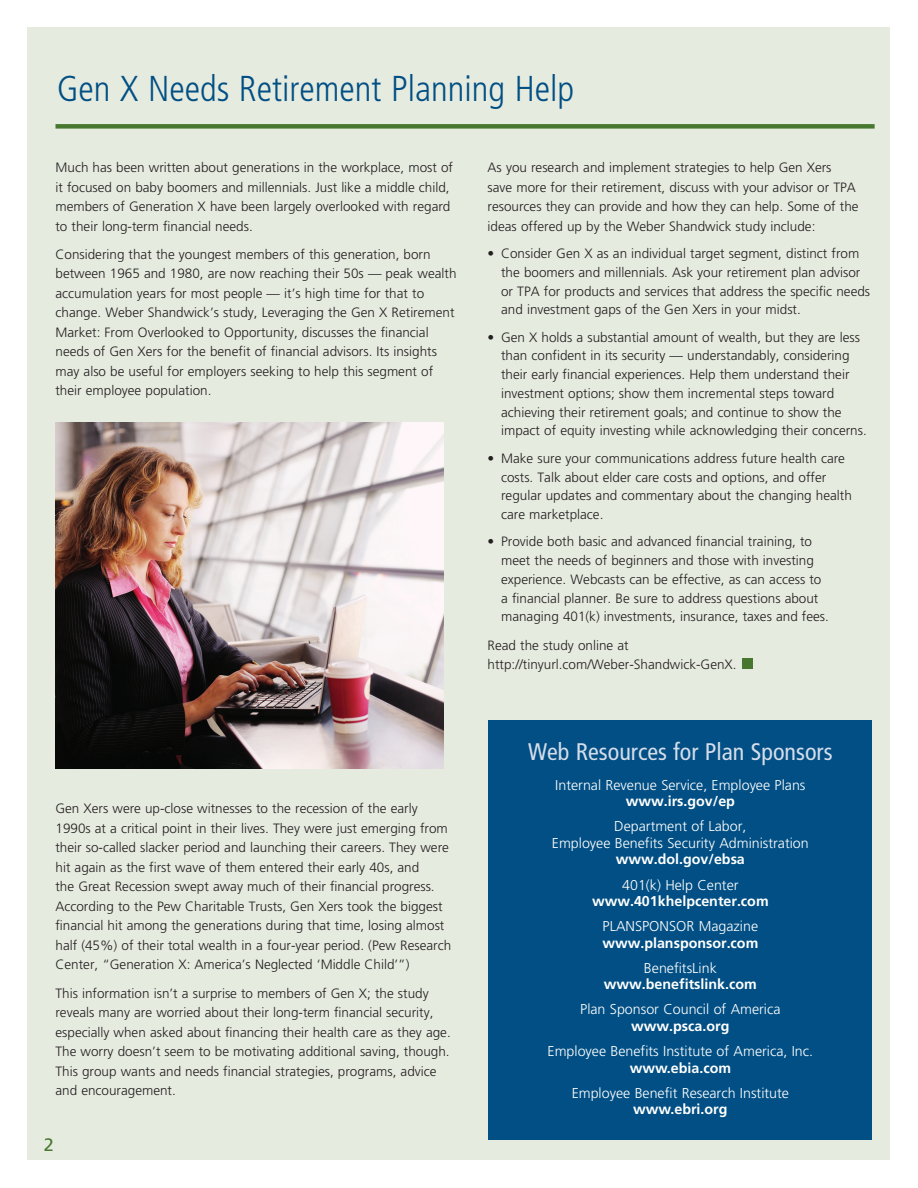
<style>
.page{position:relative;width:918px;height:1188px;background:#fff}
.page>*{position:absolute;margin:0;border:0;box-sizing:border-box;transform-origin:0 0}
.t1{font:300 condensed 36px "Frutiger LT Std";color:#014f84}
.t2{font:condensed 24px "Frutiger LT Std";color:#d5ddea}
.t3{font:18px "Frutiger";color:#487830}
.t4{font:300 14.25px/16.5px "Frutiger";color:#fff;text-align:center}
.t5{font:700 14.25px/16.5px "Frutiger";color:#fff;text-align:center}
.Body_Copy{font:300 13.5px/19.5px "Frutiger";color:#231f20}
.s1{font-weight:700}
.s2{font-weight:300}
</style>
<div class="page">
<div style="left:28px;top:28px;width:862px;height:1132px;background:#e6ebe0"></div>
<div style="left:742px;top:658px;width:11px;height:11px;background:#487830"></div>
<div style="left:56px;top:124px;width:819px;height:5px;background:#487830"></div>
<img style="left:56px;top:422px;width:387px;height:347px">
<div style="left:488px;top:720px;width:384px;height:420px;background:#014f84"></div>
<p class="t1" style="left:57px;top:68px;width:519px">Gen X Needs Retirement Planning Help</p>
<p class="Body_Copy" style="left:56px;top:158px;width:399px">Much has been written about generations in the workplace, most of it focused on baby boomers and millennials. Just like a middle child, members of Generation X have been largely overlooked with regard to their long-term financial needs.</p>
<p class="Body_Copy" style="left:56px;top:244px;width:403px">Considering that the youngest members of this generation, born between 1965 and 1980, are now reaching their 50s — peak wealth accumulation years for most people — it’s high time for that to change. Weber Shandwick’s study, Leveraging the Gen X Retirement Market: From Overlooked to Opportunity, discusses the financial needs of Gen Xers for the benefit of financial advisors. Its insights may also be useful for employers seeking to help this segment of their employee population.</p>
<p class="Body_Copy" style="left:56px;top:799px;width:397px">Gen Xers were up-close witnesses to the recession of the early 1990s at a critical point in their lives. They were just emerging from their so-called slacker period and launching their careers. They were hit again as the first wave of them entered their early 40s, and<br>the Great Recession swept away much of their financial progress.<br>According to the Pew Charitable Trusts, Gen Xers took the biggest financial hit among the generations during that time, losing almost half (45%) of their total wealth in a four-year period. (Pew Research Center, “Generation X: America’s Neglected ‘Middle Child’”)</p>
<p class="Body_Copy" style="left:56px;top:983px;width:397px">This information isn’t a surprise to members of Gen X; the study reveals many are worried about their long-term financial security, especially when asked about financing their health care as they age.<br>The worry doesn’t seem to be motivating additional saving, though.<br>This group wants and needs financial strategies, programs, advice and encouragement.</p>
<p class="t3" style="left:44px;top:1134px;width:12px">2</p>
<p class="Body_Copy" style="left:488px;top:158px;width:372px">As you research and implement strategies to help Gen Xers save more for their retirement, discuss with your advisor or TPA resources they can provide and how they can help. Some of the ideas offered up by the Weber Shandwick study include:</p>
<p class="Body_Copy" style="left:501px;top:244px;width:371px;line-height:18.8px;text-indent:-14px">• Consider Gen X as an individual target segment, distinct from the boomers and millennials. Ask your retirement plan advisor or TPA for products and services that address the specific needs and investment gaps of the Gen Xers in your midst.</p>
<p class="Body_Copy" style="left:501px;top:328px;width:367px;line-height:18.8px;text-indent:-14px">• Gen X holds a substantial amount of wealth, but they are less than confident in its security — understandably, considering their early financial experiences. Help them understand their investment options; show them incremental steps toward achieving their retirement goals; and continue to show the impact of equity investing while acknowledging their concerns.</p>
<p class="Body_Copy" style="left:501px;top:449px;width:352px;line-height:18.8px;text-indent:-14px">• Make sure your communications address future health care costs. Talk about elder care costs and options, and offer regular updates and commentary about the changing health care marketplace.</p>
<p class="Body_Copy" style="left:501px;top:532px;width:329px;line-height:18.8px;text-indent:-14px">• Provide both basic and advanced financial training, to meet the needs of beginners and those with investing experience. Webcasts can be effective, as can access to a financial planner. Be sure to address questions about managing 401(k) investments, insurance, taxes and fees.</p>
<p class="Body_Copy" style="left:488px;top:635px;width:251px">Read the study online at http://tinyurl.com/Weber-Shandwick-GenX.</p>
<p class="t2" style="left:528px;top:737px;width:306px">Web Resources for Plan Sponsors</p>
<p class="t4" style="left:555px;top:777px;width:252px">Internal Revenue Service, Employee Plans <span class="s1">www.irs.gov/ep</span></p>
<p class="t4" style="left:552px;top:818px;width:258px">Department of Labor,<br>Employee Benefits Security Administration <span class="s1">www.dol.gov/ebsa</span></p>
<p class="t5" style="left:592px;top:876px;width:178px"><span class="s2">401(k) Help Center </span>www.401khelpcenter.com</p>
<p class="t4" style="left:602px;top:918px;width:157px;text-align:left">PLANSPONSOR Magazine <span class="s1">www.plansponsor.com</span></p>
<p class="t5" style="left:604px;top:960px;width:154px"><span class="s2">BenefitsLink </span>www.benefitslink.com</p>
<p class="t4" style="left:580px;top:1001px;width:202px">Plan Sponsor Council of America <span class="s1">www.psca.org</span></p>
<p class="t4" style="left:548px;top:1043px;width:267px">Employee Benefits Institute of America, Inc. <span class="s1">www.ebia.com</span></p>
<p class="t4" style="left:572px;top:1085px;width:219px">Employee Benefit Research Institute <span class="s1">www.ebri.org</span></p>
</div>
